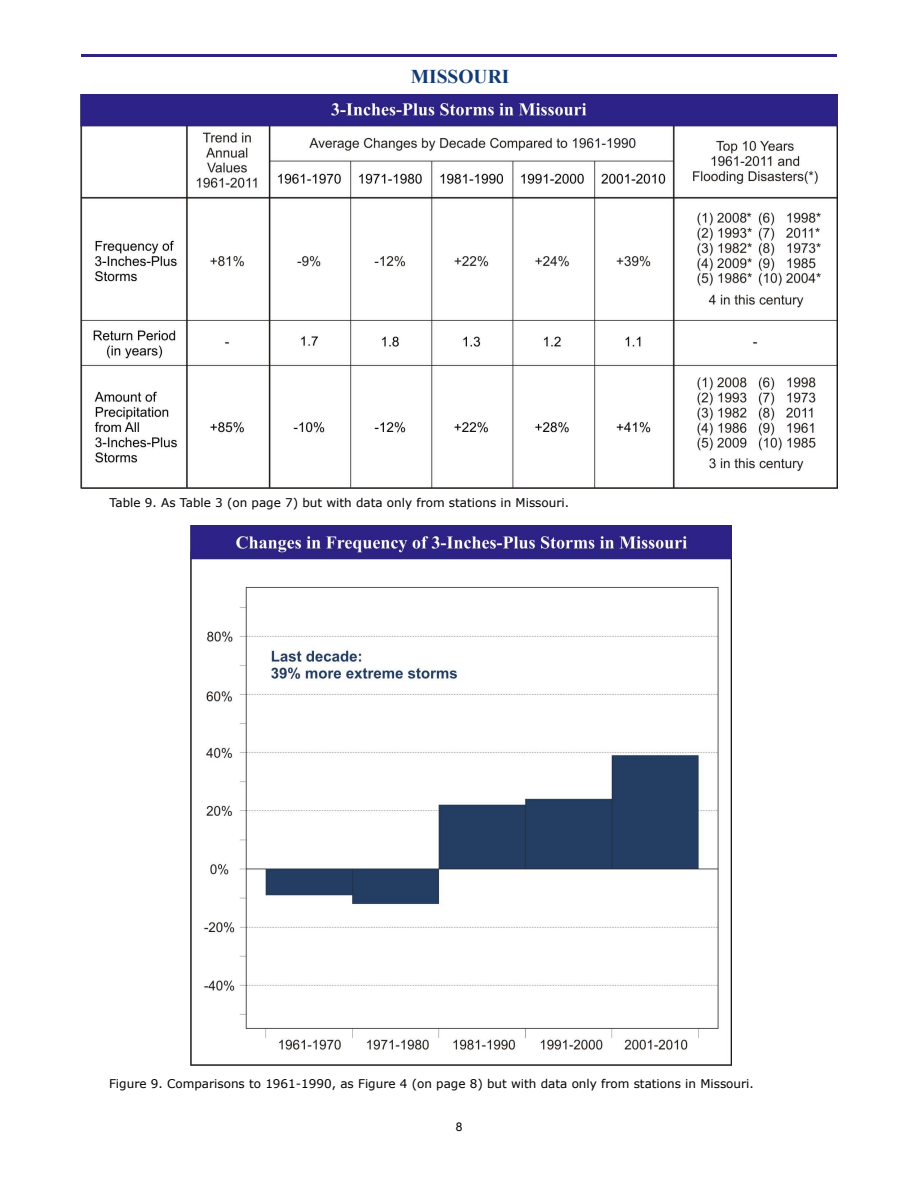
<style>
.page{position:relative;width:918px;height:1188px;background:#fff}
.page>*{position:absolute;margin:0;border:0;box-sizing:border-box;transform-origin:0 0}
.t1{font:700 19.5px "Times New Roman";color:#123b73}
.t2{font:12px "Verdana";color:#000}
.t3{font:12px "Arial";color:#000}
</style>
<div class="page">
<hr style="left:81px;top:54px;width:756px;height:3px;background:#2d2386">
<img style="left:190px;top:525px;width:542px;height:541px">
<img style="left:81px;top:94px;width:756px;height:394px">
<h1 class="t1" style="left:411px;top:62px;width:31px">MISSO</h1>
<h1 class="t1" style="left:474px;top:62px;width:36px">URI</h1>
<p class="t2" style="left:110px;top:495px;width:461px">Table 9. As Table 3 (on page 7) but with data only from stations in Missouri.</p>
<p class="t2" style="left:109px;top:1076px;width:646px">Figure 9. Comparisons to 1961-1990, as Figure 4 (on page 8) but with data only from stations in Missouri.</p>
<p class="t3" style="left:456px;top:1119px;width:8px">8</p>
</div>
